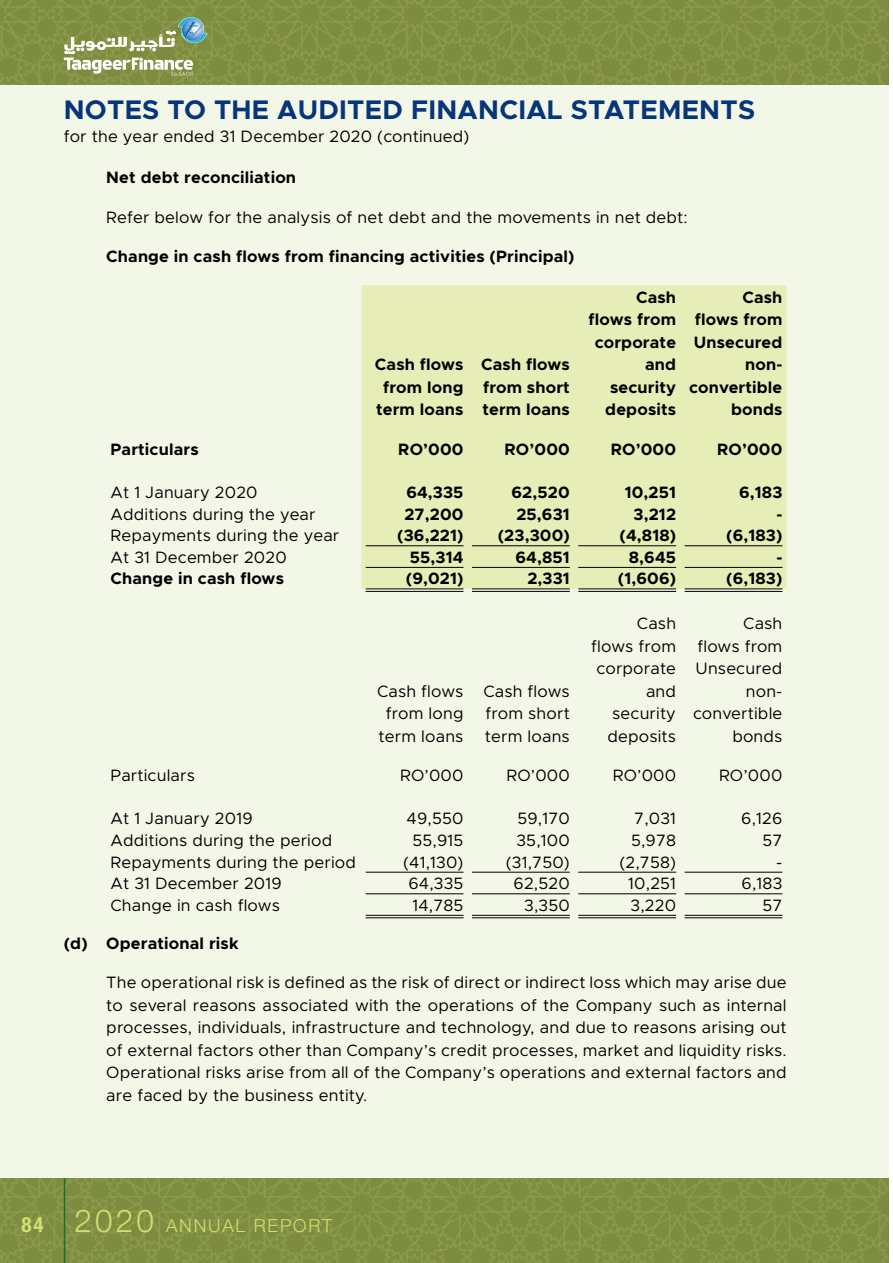
<style>
.page{position:relative;width:893px;height:1263px;background:#fff}
.page>*{position:absolute;margin:0;border:0;box-sizing:border-box;transform-origin:0 0}
.t1{font:700 27px "Metropolis";letter-spacing:.01em;color:#06357a}
.t2{font:300 18px "Helvetica Neue LT Std";letter-spacing:.1em;color:#d3de70}
.t3{font:16.5px/22.5px "Metropolis";letter-spacing:.01em;color:#000;text-align:justify}
.t4{font:700 16.5px/22.5px "Metropolis";letter-spacing:.01em;color:#000;text-align:right}
.s1{font-weight:700;font-stretch:condensed;font-size:21px}
.s2{font-size:31.5px}
</style>
<div class="page">
<img style="left:0;top:0;width:889px;height:1263px">
<svg style="left:64px;top:17px;width:143px;height:59px;background:#97a66f"></svg>
<div style="left:0;top:85px;width:889px;height:1093px;background:#f3f7e8"></div>
<hr style="left:64px;top:1178px;width:1px;height:85px;background:#1e6d32">
<div style="left:361px;top:285px;width:426px;height:304px;background:#e7edb6"></div>
<hr style="left:366px;top:545px;width:97px;height:1px;background:#000">
<hr style="left:472px;top:545px;width:98px;height:1px;background:#000">
<hr style="left:578px;top:545px;width:98px;height:1px;background:#000">
<hr style="left:685px;top:545px;width:97px;height:1px;background:#000">
<hr style="left:366px;top:567px;width:97px;height:1px;background:#000">
<hr style="left:472px;top:567px;width:98px;height:1px;background:#000">
<hr style="left:578px;top:567px;width:98px;height:1px;background:#000">
<hr style="left:685px;top:567px;width:97px;height:1px;background:#000">
<hr style="left:366px;top:589px;width:97px;height:1px;background:#000">
<hr style="left:366px;top:591px;width:97px;height:1px;background:#000">
<hr style="left:472px;top:589px;width:98px;height:1px;background:#000">
<hr style="left:472px;top:591px;width:98px;height:1px;background:#000">
<hr style="left:578px;top:589px;width:98px;height:1px;background:#000">
<hr style="left:578px;top:591px;width:98px;height:1px;background:#000">
<hr style="left:685px;top:589px;width:97px;height:1px;background:#000">
<hr style="left:685px;top:591px;width:97px;height:1px;background:#000">
<hr style="left:366px;top:872px;width:97px;height:1px;background:#000">
<hr style="left:472px;top:872px;width:98px;height:1px;background:#000">
<hr style="left:578px;top:872px;width:98px;height:1px;background:#000">
<hr style="left:685px;top:872px;width:97px;height:1px;background:#000">
<hr style="left:366px;top:893px;width:97px;height:1px;background:#000">
<hr style="left:472px;top:893px;width:98px;height:1px;background:#000">
<hr style="left:578px;top:893px;width:98px;height:1px;background:#000">
<hr style="left:685px;top:893px;width:97px;height:1px;background:#000">
<hr style="left:366px;top:915px;width:97px;height:1px;background:#000">
<hr style="left:366px;top:917px;width:97px;height:1px;background:#000">
<hr style="left:472px;top:915px;width:98px;height:1px;background:#000">
<hr style="left:472px;top:917px;width:98px;height:1px;background:#000">
<hr style="left:578px;top:915px;width:98px;height:1px;background:#000">
<hr style="left:578px;top:917px;width:98px;height:1px;background:#000">
<hr style="left:685px;top:915px;width:97px;height:1px;background:#000">
<hr style="left:685px;top:917px;width:97px;height:1px;background:#000">
<h1 class="t1" style="left:64px;top:93px;width:693px">NOTES TO THE AUDITED FINANCIAL STATEMENTS</h1>
<p class="t3" style="left:64px;top:125px;width:407px">for the year ended 31 December 2020 (continued)</p>
<p class="t4" style="left:106px;top:166px;width:191px">Net debt reconciliation</p>
<p class="t3" style="left:106px;top:206px;width:583px">Refer below for the analysis of net debt and the movements in net debt:</p>
<p class="t4" style="left:106px;top:245px;width:470px">Change in cash flows from financing activities (Principal)</p>
<p class="t4" style="left:111px;top:438px;width:90px">Particulars</p>
<p class="t4" style="left:375px;top:353px;width:90px;text-align:center">Cash flows from long term loans</p>
<p class="t4" style="left:398px;top:438px;width:67px">RO’000</p>
<p class="t4" style="left:481px;top:353px;width:90px;text-align:justify">Cash flows from short term loans</p>
<p class="t4" style="left:505px;top:438px;width:67px">RO’000</p>
<p class="t4" style="left:588px;top:286px;width:89px">Cash flows from corporate and security deposits</p>
<p class="t4" style="left:611px;top:438px;width:67px">RO’000</p>
<p class="t4" style="left:689px;top:286px;width:95px">Cash<br>flows from<br>Unsecured non&shy;convertible bonds</p>
<p class="t4" style="left:717px;top:438px;width:67px">RO’000</p>
<p class="t3" style="left:111px;top:481px;width:149px">At 1 January 2020</p>
<p class="t4" style="left:406px;top:481px;width:59px">64,335</p>
<p class="t4" style="left:511px;top:481px;width:60px">62,520</p>
<p class="t4" style="left:625px;top:481px;width:53px">10,251</p>
<p class="t4" style="left:739px;top:481px;width:45px">6,183</p>
<p class="t3" style="left:111px;top:503px;width:207px">Additions during the year</p>
<p class="t4" style="left:404px;top:503px;width:61px">27,200</p>
<p class="t4" style="left:516px;top:503px;width:55px">25,631</p>
<p class="t4" style="left:634px;top:503px;width:44px">3,212</p>
<p class="t4" style="left:776px;top:503px;width:8px">-</p>
<p class="t3" style="left:111px;top:524px;width:230px">Repayments during the year</p>
<p class="t4" style="left:397px;top:524px;width:68px">(36,221)</p>
<p class="t4" style="left:498px;top:524px;width:74px">(23,300)</p>
<p class="t4" style="left:619px;top:524px;width:58px">(4,818)</p>
<p class="t4" style="left:726px;top:524px;width:58px">(6,183)</p>
<p class="t3" style="left:111px;top:546px;width:178px">At 31 December 2020</p>
<p class="t4" style="left:410px;top:546px;width:55px">55,314</p>
<p class="t4" style="left:515px;top:546px;width:56px">64,851</p>
<p class="t4" style="left:629px;top:546px;width:49px">8,645</p>
<p class="t4" style="left:776px;top:546px;width:8px">-</p>
<p class="t4" style="left:111px;top:567px;width:175px">Change in cash flows</p>
<p class="t4" style="left:406px;top:567px;width:59px">(9,021)</p>
<p class="t4" style="left:527px;top:567px;width:44px">2,331</p>
<p class="t4" style="left:618px;top:567px;width:60px">(1,606)</p>
<p class="t4" style="left:726px;top:567px;width:58px">(6,183)</p>
<p class="t3" style="left:111px;top:764px;width:86px">Particulars</p>
<p class="t3" style="left:377px;top:680px;width:88px;text-align:center">Cash flows from long term loans</p>
<p class="t3" style="left:400px;top:764px;width:65px">RO’000</p>
<p class="t3" style="left:483px;top:680px;width:88px">Cash flows from short term loans</p>
<p class="t3" style="left:506px;top:764px;width:65px">RO’000</p>
<p class="t3" style="left:591px;top:612px;width:86px;text-align:right">Cash flows from corporate and security deposits</p>
<p class="t3" style="left:613px;top:764px;width:65px">RO’000</p>
<p class="t3" style="left:693px;top:612px;width:91px;text-align:right">Cash<br>flows from<br>Unsecured non&shy;convertible bonds</p>
<p class="t3" style="left:719px;top:764px;width:65px">RO’000</p>
<p class="t3" style="left:111px;top:807px;width:144px">At 1 January 2019</p>
<p class="t3" style="left:407px;top:807px;width:58px">49,550</p>
<p class="t3" style="left:517px;top:807px;width:54px">59,170</p>
<p class="t3" style="left:634px;top:807px;width:43px">7,031</p>
<p class="t3" style="left:741px;top:807px;width:43px">6,126</p>
<p class="t3" style="left:111px;top:829px;width:223px">Additions during the period</p>
<p class="t3" style="left:412px;top:829px;width:52px">55,915</p>
<p class="t3" style="left:516px;top:829px;width:55px">35,100</p>
<p class="t3" style="left:631px;top:829px;width:47px">5,978</p>
<p class="t3" style="left:762px;top:829px;width:21px">57</p>
<p class="t3" style="left:110px;top:851px;width:247px">Repayments during the period</p>
<p class="t3" style="left:403px;top:851px;width:62px">(41,130)</p>
<p class="t3" style="left:506px;top:851px;width:65px">(31,750)</p>
<p class="t3" style="left:619px;top:851px;width:58px">(2,758)</p>
<p class="t3" style="left:776px;top:851px;width:8px">-</p>
<p class="t3" style="left:111px;top:872px;width:173px">At 31 December 2019</p>
<p class="t3" style="left:409px;top:872px;width:56px">64,335</p>
<p class="t3" style="left:514px;top:872px;width:58px">62,520</p>
<p class="t3" style="left:628px;top:872px;width:49px">10,251</p>
<p class="t3" style="left:742px;top:872px;width:42px">6,183</p>
<p class="t3" style="left:111px;top:894px;width:171px">Change in cash flows</p>
<p class="t3" style="left:412px;top:894px;width:53px">14,785</p>
<p class="t3" style="left:524px;top:894px;width:47px">3,350</p>
<p class="t3" style="left:631px;top:894px;width:47px">3,220</p>
<p class="t3" style="left:762px;top:894px;width:21px">57</p>
<p class="t4" style="left:64px;top:932px;width:176px">(d) Operational risk</p>
<p class="t3" style="left:106px;top:971px;width:682px">The operational risk is defined as the risk of direct or indirect loss which may arise due to several reasons associated with the operations of the Company such as internal processes, individuals, infrastructure and technology, and due to reasons arising out of external factors other than Company’s credit processes, market and liquidity risks.<br>Operational risks arise from all of the Company’s operations and external factors and are faced by the business entity.</p>
<p class="t2" style="left:21px;top:1215px;width:312px"><span class="s1">84</span> <span class="s2">2020</span> ANNUAL REPORT</p>
</div>
